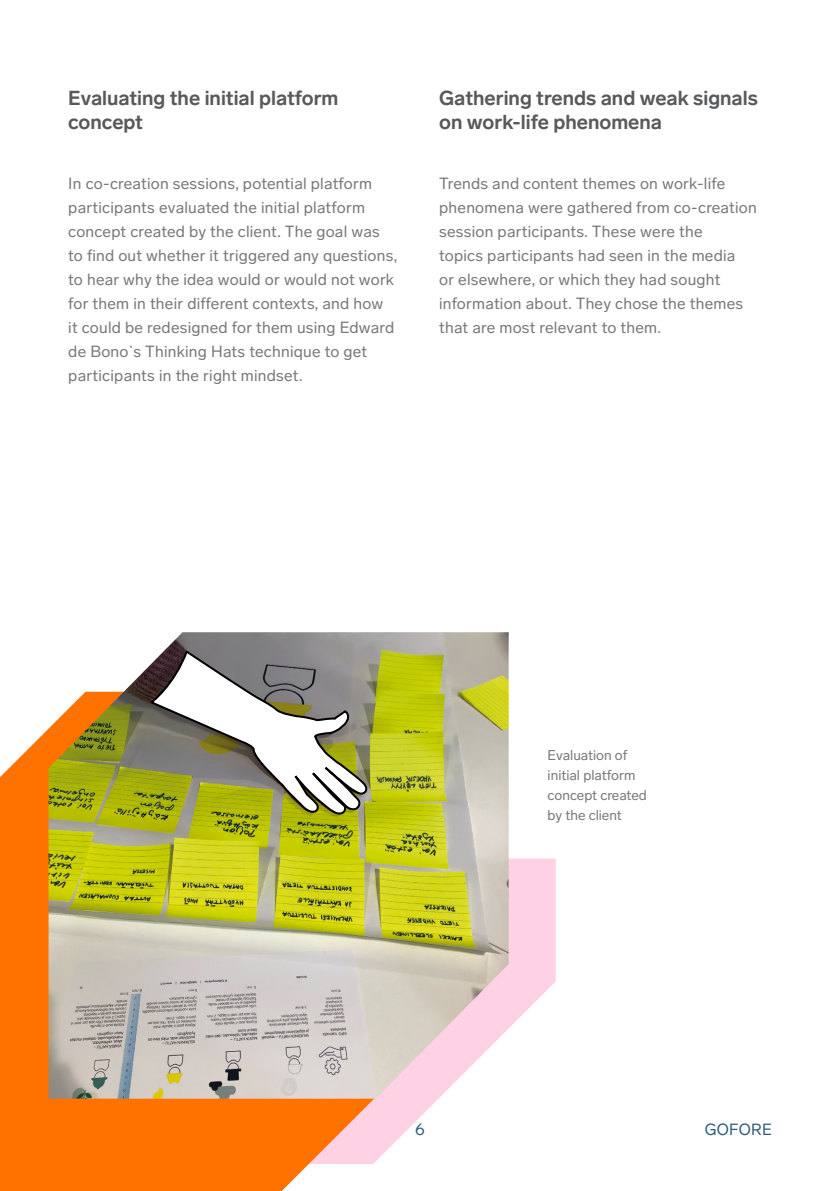
<style>
.page{position:relative;width:840px;height:1191px;background:#fff}
.page>*{position:absolute;margin:0;border:0;box-sizing:border-box;transform-origin:0 0}
.t1{font:700 20px/24px "Lab Grotesque";color:#58595b}
.t2{font:16px/24px "Lab Grotesque";letter-spacing:.015em;color:#78797a}
.t3{font:16px "Lab Grotesque";letter-spacing:.015em;color:#325d79}
.t4{font:14px/20px "Lab Grotesque";color:#78797a}
</style>
<div class="page">
<svg style="left:388px;top:858px;width:167px;height:291px"></svg>
<svg style="left:0;top:729px;width:48px;height:52px;fill:#ff7200"></svg>
<svg style="left:0;top:781px;width:388px;height:410px;fill:#ff7200"></svg>
<img style="left:48px;top:632px;width:460px;height:466px">
<svg style="left:150px;top:651px;width:217px;height:164px"></svg>
<p class="t1" style="left:68px;top:86px;width:272px">Evaluating the initial platform concept</p>
<p class="t1" style="left:439px;top:86px;width:320px">Gathering trends and weak signals on work-life phenomena</p>
<p class="t2" style="left:68px;top:172px;width:330px">In co-creation sessions, potential platform participants evaluated the initial platform concept created by the client. The goal was to find out whether it triggered any questions, to hear why the idea would or would not work for them in their different contexts, and how<br>it could be redesigned for them using Edward de Bono`s Thinking Hats technique to get participants in the right mindset.</p>
<p class="t2" style="left:439px;top:172px;width:319px">Trends and content themes on work-life phenomena were gathered from co-creation session participants. These were the<br>topics participants had seen in the media<br>or elsewhere, or which they had sought information about. They chose the themes that are most relevant to them.</p>
<p class="t3" style="left:415px;top:1119px;width:11px">6</p>
<p class="t4" style="left:547px;top:745px;width:101px">Evaluation of initial platform concept created by the client</p>
<p class="t3" style="left:704px;top:1119px;width:69px">GOFORE</p>
</div>
